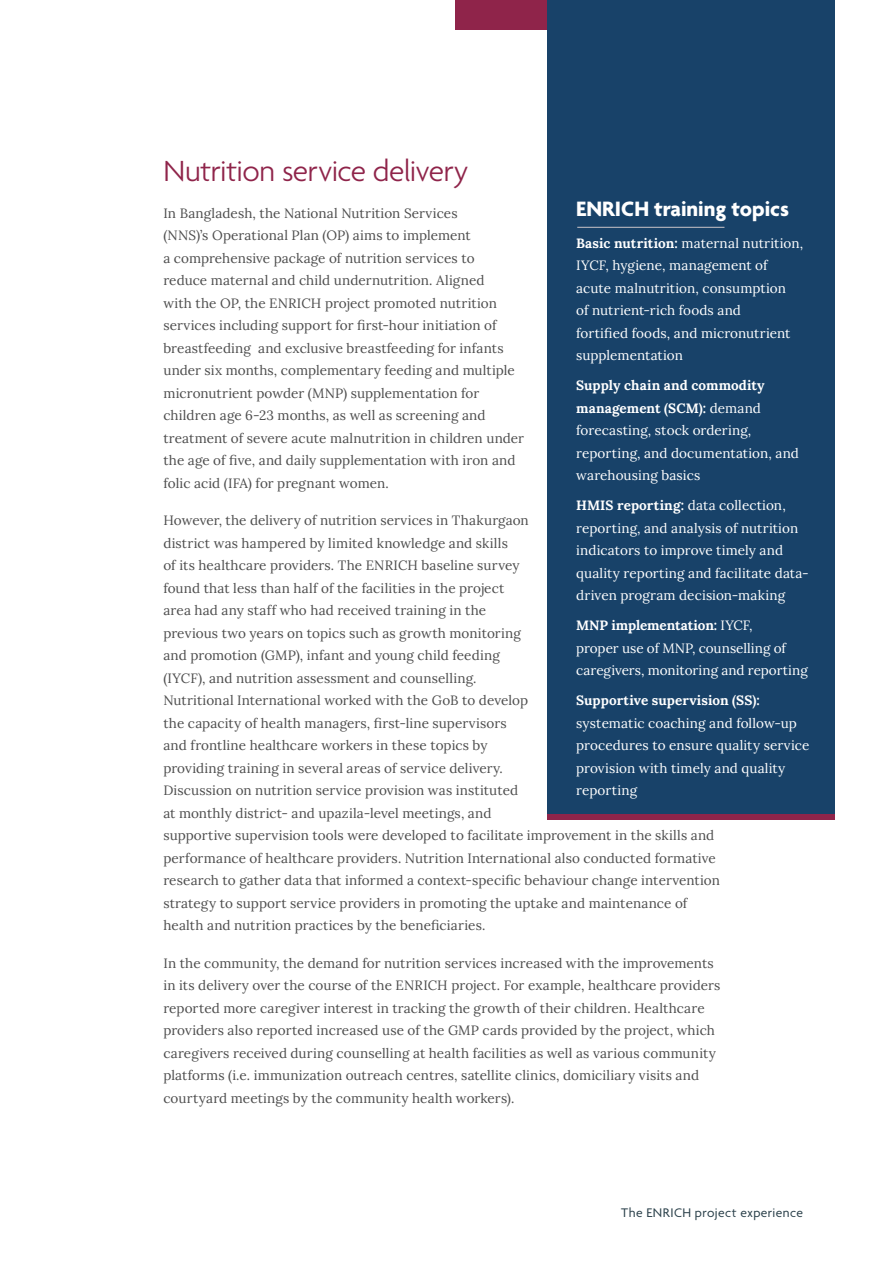
<style>
.page{position:relative;width:893px;height:1263px;background:#fff}
.page>*{position:absolute;margin:0;border:0;box-sizing:border-box;transform-origin:0 0}
.t1{font:300 31.5px "Agenda";letter-spacing:-.02em;color:#8f244a}
.t2{font:700 22.5px "Agenda";color:#fff}
.t3{font:13.5px/22.5px "Lora";letter-spacing:.005em;color:#4d4d4d}
.t4{font:13.5px/22.5px "Lora";letter-spacing:.005em;color:#fff}
.t5{font:13.5px "Agenda";letter-spacing:.03em;color:#293f49}
.t6{font:700 13.5px "Lora";letter-spacing:.005em;color:#fff}
.s1{font-weight:700}
</style>
<div class="page">
<div style="left:455px;top:0;width:348px;height:30px;background:#8f244a"></div>
<div style="left:547px;top:0;width:287px;height:815px;background:#184269"></div>
<div style="left:547px;top:815px;width:287px;height:5px;background:#8f244a"></div>
<hr style="left:577px;top:227px;width:147px;height:1px;background:#cac5c8">
<h1 class="t1" style="left:163px;top:154px;width:307px">Nutrition service delivery</h1>
<p class="t3" style="left:163px;top:201px;width:362px">In Bangladesh, the National Nutrition Services<br>(NNS)’s Operational Plan (OP) aims to implement<br>a comprehensive package of nutrition services to<br>reduce maternal and child undernutrition. Aligned<br>with the OP, the ENRICH project promoted nutrition services including support for first-hour initiation of breastfeeding and exclusive breastfeeding for infants under six months, complementary feeding and multiple micronutrient powder (MNP) supplementation for children age 6-23 months, as well as screening and treatment of severe acute malnutrition in children under the age of five, and daily supplementation with iron and folic acid (IFA) for pregnant women.</p>
<p class="t3" style="left:163px;top:508px;width:367px">However, the delivery of nutrition services in Thakurgaon district was hampered by limited knowledge and skills<br>of its healthcare providers. The ENRICH baseline survey found that less than half of the facilities in the project area had any staff who had received training in the previous two years on topics such as growth monitoring and promotion (GMP), infant and young child feeding (IYCF), and nutrition assessment and counselling.<br>Nutritional International worked with the GoB to develop the capacity of health managers, first-line supervisors and frontline healthcare workers in these topics by providing training in several areas of service delivery.<br>Discussion on nutrition service provision was instituted at monthly district- and upazila-level meetings, and</p>
<h2 class="t2" style="left:576px;top:196px;width:214px">ENRICH training topics</h2>
<p class="t4" style="left:576px;top:231px;width:228px"><span class="s1">Basic nutrition:</span> maternal nutrition,<br>IYCF, hygiene, management of acute malnutrition, consumption<br>of nutrient-rich foods and<br>fortified foods, and micronutrient supplementation</p>
<p class="t4" style="left:576px;top:373px;width:224px"><span class="s1">Supply chain and commodity management (SCM):</span> demand forecasting, stock ordering, reporting, and documentation, and warehousing basics</p>
<p class="t4" style="left:576px;top:493px;width:234px"><span class="s1">HMIS reporting:</span> data collection, reporting, and analysis of nutrition indicators to improve timely and quality reporting and facilitate data&shy;driven program decision-making</p>
<p class="t4" style="left:576px;top:613px;width:233px"><span class="s1">MNP implementation:</span> IYCF,<br>proper use of MNP, counselling of caregivers, monitoring and reporting</p>
<p class="t6" style="left:576px;top:690px;width:185px">Supportive supervision (SS):</p>
<p class="t4" style="left:576px;top:711px;width:235px">systematic coaching and follow-up procedures to ensure quality service provision with timely and quality reporting</p>
<p class="t3" style="left:163px;top:823px;width:558px">supportive supervision tools were developed to facilitate improvement in the skills and performance of healthcare providers. Nutrition International also conducted formative research to gather data that informed a context-specific behaviour change intervention strategy to support service providers in promoting the uptake and maintenance of health and nutrition practices by the beneficiaries.</p>
<p class="t3" style="left:163px;top:951px;width:559px">In the community, the demand for nutrition services increased with the improvements in its delivery over the course of the ENRICH project. For example, healthcare providers reported more caregiver interest in tracking the growth of their children. Healthcare providers also reported increased use of the GMP cards provided by the project, which caregivers received during counselling at health facilities as well as various community platforms (i.e. immunization outreach centres, satellite clinics, domiciliary visits and courtyard meetings by the community health workers).</p>
<p class="t5" style="left:621px;top:1206px;width:183px">The ENRICH project experience</p>
</div>
